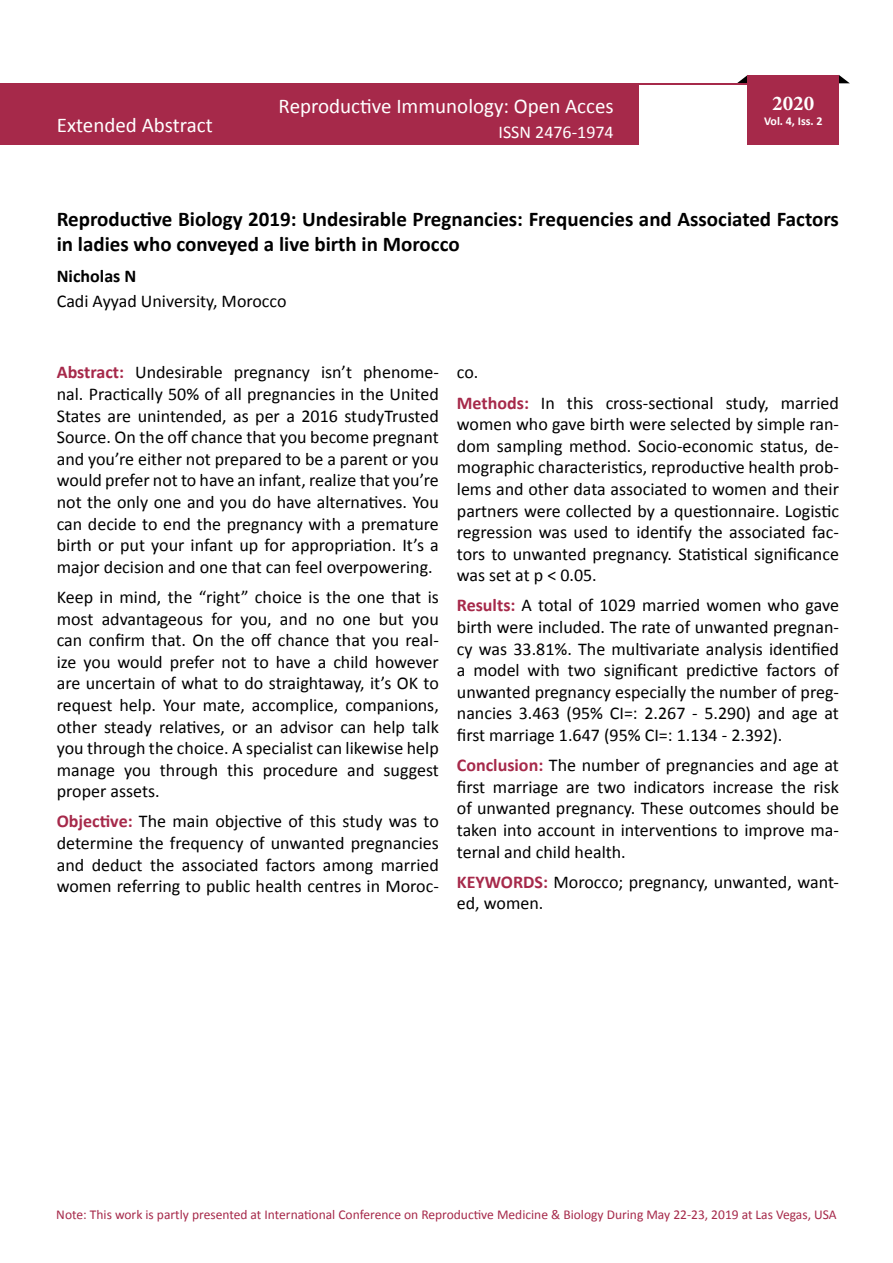
<style>
.page{position:relative;width:893px;height:1263px;background:#fff}
.page>*{position:absolute;margin:0;border:0;box-sizing:border-box;transform-origin:0 0}
.t1{font:700 21px/25.2px "Calibri";color:#000}
.t2{font:21px "Calibri";color:#fff}
.t3{font:700 21px "Minion Pro";color:#fff}
.t4{font:18px/21.6px "Calibri";color:#000;text-align:justify}
.t5{font:18px "Calibri";color:#fff}
.t6{font:700 18px "Calibri";color:#000}
.t7{font:13.5px "Calibri";color:#a6294a}
.t8{font:700 12px "Calibri";color:#fff}
.s1{font-weight:700;color:#a6294a}
</style>
<div class="page">
<svg style="left:839px;top:75px;width:11px;height:8px"></svg>
<svg style="left:737px;top:75px;width:11px;height:8px"></svg>
<div style="left:1px;top:83px;width:838px;height:62px;background:#a6294a"></div>
<div style="left:639px;top:85px;width:203px;height:60px;background:#fff"></div>
<div style="left:748px;top:75px;width:91px;height:70px;background:#a6294a"></div>
<p class="t2" style="left:279px;top:93px;width:337px">Reproductive Immunology: Open Acces</p>
<p class="t2" style="left:57px;top:112px;width:157px">Extended Abstract</p>
<p class="t5" style="left:498px;top:120px;width:117px">ISSN 2476-1974</p>
<p class="t3" style="left:772px;top:89px;width:43px">2020</p>
<p class="t8" style="left:764px;top:113px;width:60px">Vol. 4, Iss. 2</p>
<p class="t1" style="left:57px;top:207px;width:784px">Reproductive Biology 2019: Undesirable Pregnancies: Frequencies and Associated Factors in ladies who conveyed a live birth in Morocco</p>
<p class="t6" style="left:57px;top:264px;width:81px">Nicholas N</p>
<p class="t4" style="left:57px;top:291px;width:231px">Cadi Ayyad University, Morocco</p>
<p class="t4" style="left:57px;top:362px;width:384px"><span class="s1">Abstract:</span> Undesirable pregnancy isn’t phenome&shy;nal. Practically 50% of all pregnancies in the United States are unintended, as per a 2016 studyTrusted Source. On the off chance that you become pregnant and you’re either not prepared to be a parent or you would prefer not to have an infant, realize that you’re not the only one and you do have alternatives. You can decide to end the pregnancy with a premature birth or put your infant up for appropriation. It’s a major decision and one that can feel overpowering.</p>
<p class="t4" style="left:57px;top:586px;width:384px">Keep in mind, the “right” choice is the one that is most advantageous for you, and no one but you can confirm that. On the off chance that you real&shy;ize you would prefer not to have a child however are uncertain of what to do straightaway, it’s OK to request help. Your mate, accomplice, companions, other steady relatives, or an advisor can help talk you through the choice. A specialist can likewise help manage you through this procedure and suggest proper assets.</p>
<p class="t4" style="left:57px;top:811px;width:384px"><span class="s1">Objective:</span> The main objective of this study was to determine the frequency of unwanted pregnancies and deduct the associated factors among married women referring to public health centres in Moroc-</p>
<p class="t4" style="left:457px;top:357px;width:384px;line-height:30.2px">co.<br><span class="s1">Methods:</span> In this cross-sectional study, married</p>
<p class="t4" style="left:457px;top:413px;width:384px">women who gave birth were selected by simple ran&shy;dom sampling method. Socio-economic status, de&shy;mographic characteristics, reproductive health prob&shy;lems and other data associated to women and their partners were collected by a questionnaire. Logistic regression was used to identify the associated fac&shy;tors to unwanted pregnancy. Statistical significance was set at p &lt; 0.05.</p>
<p class="t4" style="left:457px;top:595px;width:384px"><span class="s1">Results:</span> A total of 1029 married women who gave birth were included. The rate of unwanted pregnan&shy;cy was 33.81%. The multivariate analysis identified a model with two significant predictive factors of unwanted pregnancy especially the number of preg&shy;nancies 3.463 (95% CI=: 2.267 - 5.290) and age at first marriage 1.647 (95% CI=: 1.134 - 2.392).</p>
<p class="t4" style="left:457px;top:754px;width:384px"><span class="s1">Conclusion:</span> The number of pregnancies and age at first marriage are two indicators increase the risk of unwanted pregnancy. These outcomes should be taken into account in interventions to improve ma&shy;ternal and child health.</p>
<p class="t4" style="left:457px;top:871px;width:384px"><span class="s1">KEYWORDS:</span> Morocco; pregnancy, unwanted, want&shy;ed, women.</p>
<p class="t7" style="left:56px;top:1206px;width:782px">Note: This work is partly presented at International Conference on Reproductive Medicine &amp; Biology During May 22-23, 2019 at Las Vegas, USA</p>
</div>
